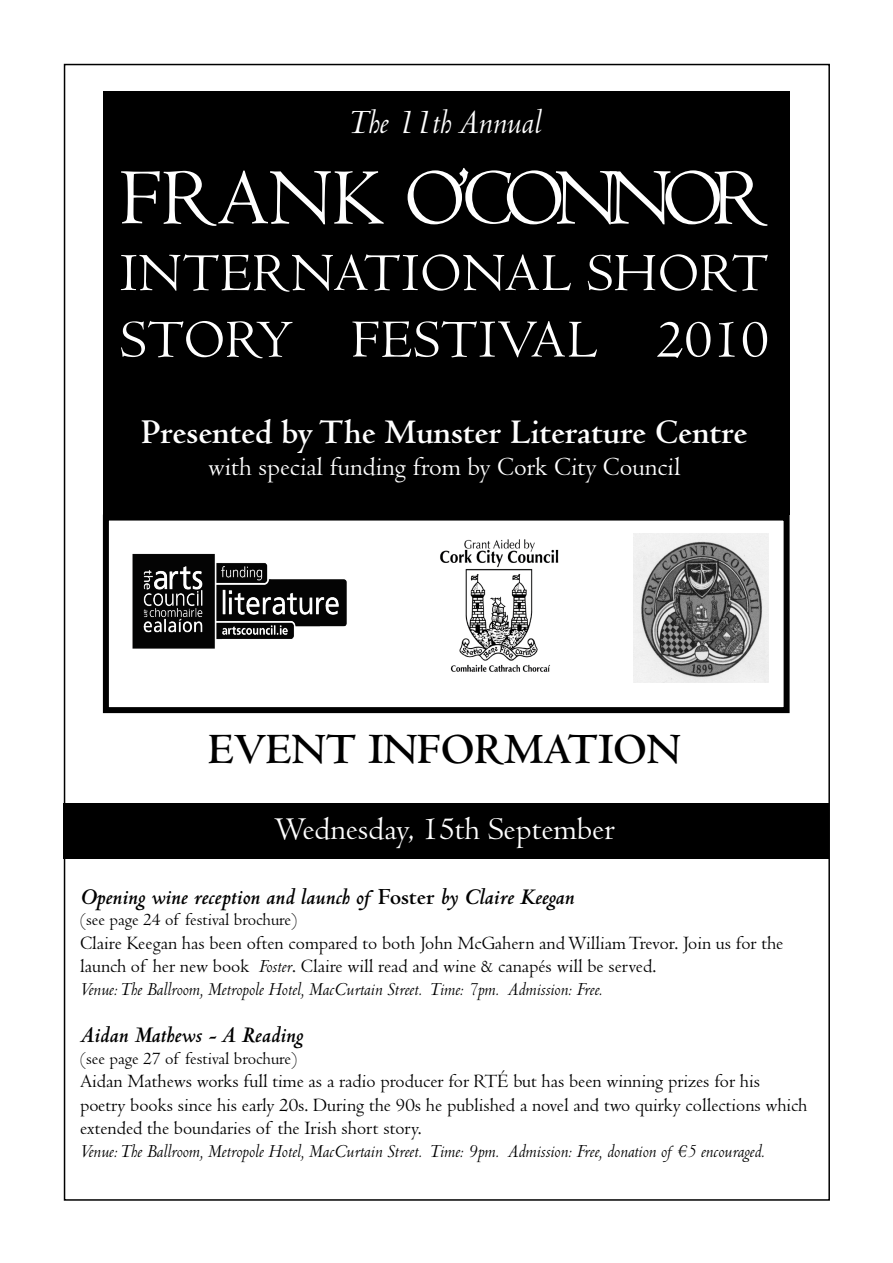
<style>
.page{position:relative;width:893px;height:1263px;background:#fff}
.page>*{position:absolute;margin:0;border:0;box-sizing:border-box;transform-origin:0 0}
.t1{font:82.5px "Centaur MT Std";letter-spacing:-.12em;color:#fff}
.t2{font:55.5px/66.6px "Centaur MT Std";letter-spacing:.02em;color:#fff}
.t3{font:700 45px "Centaur MT Std";color:#000}
.t4{font:700 36px "Centaur MT Std";color:#fff}
.t5{font:italic 36px "Centaur MT Std";color:#fff}
.t6{font:33px "Centaur MT Std";color:#fff}
.t7{font:27px "Centaur MT Std";color:#fff}
.t8{font:italic 700 24px "Centaur MT Std";color:#000}
.t9{font:19.5px/23.4px "Centaur MT Std";color:#000}
.t10{font:italic 19.5px "Centaur MT Std";color:#000}
.t11{font:18px "Centaur MT Std";color:#000}
.s1{font-style:normal}
.s2{font-style:italic}
</style>
<div class="page">
<div style="left:103px;top:91px;width:686px;height:424px;background:#000"></div>
<img style="left:634px;top:534px;width:134px;height:148px">
<div style="left:64px;top:804px;width:765px;height:55px;background:#000"></div>
<div style="left:103px;top:514px;width:687px;height:199px;border:6px solid #000"></div>
<img style="left:132px;top:553px;width:215px;height:96px">
<img style="left:440px;top:539px;width:119px;height:133px">
<p class="t5" style="left:348px;top:100px;width:194px">The 11th Annual</p>
<p class="t1" style="left:120px;top:153px;width:650px">FRANK O’CONNOR</p>
<p class="t2" style="left:120px;top:241px;width:650px">INTERNATIONAL SHORT<br>STORY FESTIVAL 2010</p>
<p class="t4" style="left:142px;top:413px;width:607px">Presented by The Munster Literature Centre</p>
<p class="t7" style="left:208px;top:452px;width:474px">with special funding from by Cork City Council</p>
<p class="t3" style="left:208px;top:725px;width:474px">EVENT INFORMATION</p>
<p class="t6" style="left:274px;top:810px;width:342px">Wednesday, 15th September</p>
<p class="t8" style="left:80px;top:884px;width:496px">Opening wine reception and launch of <span class="s1">Foster</span> by Claire Keegan</p>
<p class="t11" style="left:80px;top:910px;width:219px">(see page 24 of festival brochure)</p>
<p class="t9" style="left:80px;top:931px;width:705px">Claire Keegan has been often compared to both John McGahern and William Trevor. Join us for the launch of her new book <span class="s2">Foster</span>. Claire will read and wine &amp; canapés will be served.</p>
<p class="t10" style="left:80px;top:977px;width:524px">Venue: The Ballroom, Metropole Hotel, MacCurtain Street. Time: 7pm. Admission: Free.</p>
<p class="t8" style="left:80px;top:1022px;width:225px">Aidan Mathews - A Reading</p>
<p class="t11" style="left:80px;top:1048px;width:219px">(see page 27 of festival brochure)</p>
<p class="t9" style="left:80px;top:1070px;width:729px">Aidan Mathews works full time as a radio producer for RTÉ but has been winning prizes for his poetry books since his early 20s. During the 90s he published a novel and two quirky collections which extended the boundaries of the Irish short story.</p>
<p class="t10" style="left:80px;top:1139px;width:686px">Venue: The Ballroom, Metropole Hotel, MacCurtain Street. Time: 9pm. Admission: Free, donation of €5 encouraged.</p>
</div>
